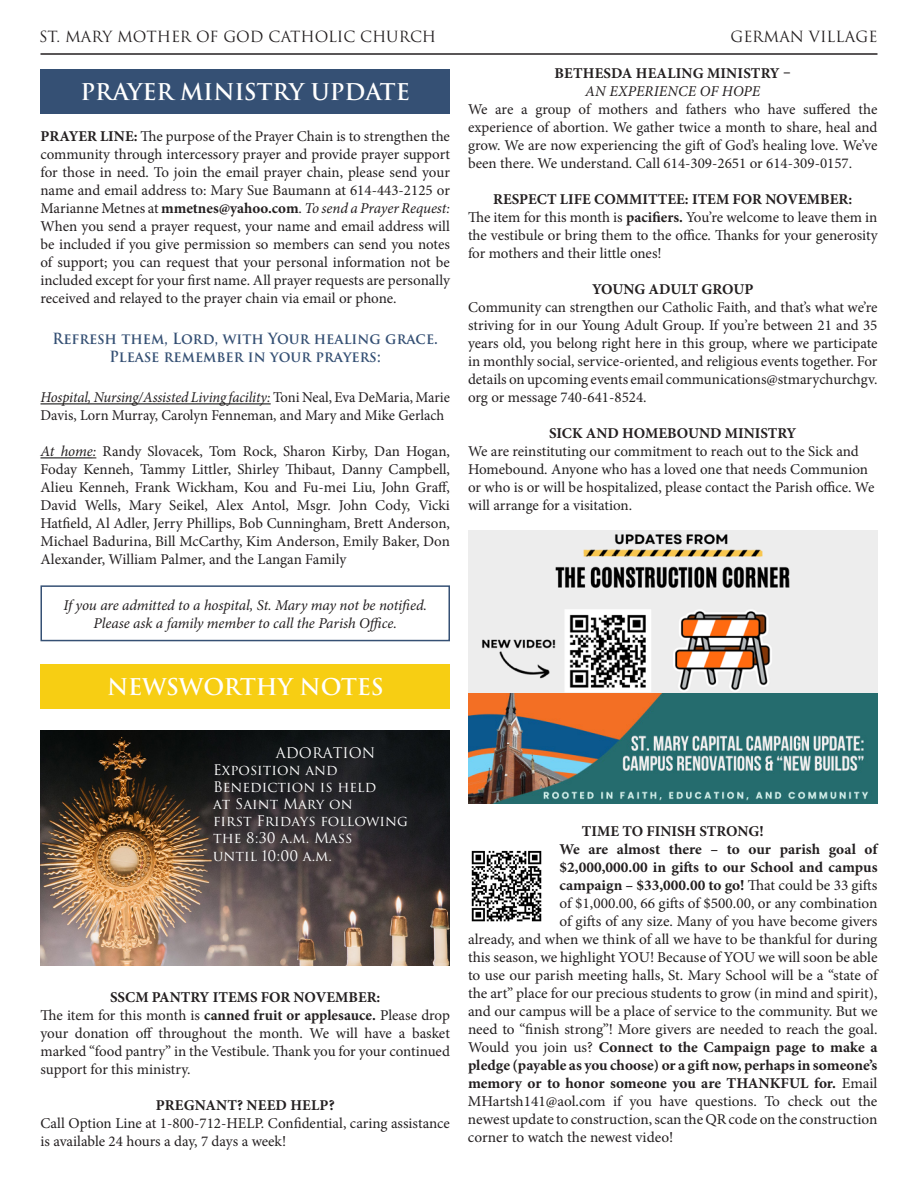
<style>
.page{position:relative;width:918px;height:1188px;background:#fff}
.page>*{position:absolute;margin:0;border:0;box-sizing:border-box;transform-origin:0 0}
.t1{font:600 22.5px "Trajan Pro 3";letter-spacing:-.005em;color:#fff}
.Pa10{font:15px/18px "Minion Pro";letter-spacing:-.005em;color:#231f20;text-align:justify}
.p4{font:15px "Minion Pro";letter-spacing:-.005em;color:#231f20}
.p4-2{font:700 15px "Minion Pro";color:#231f20}
.Plain_Text{font:15px/18px "Minion Pro";letter-spacing:-.005em;color:#231f20;text-align:justify}
.Header_English{font:italic 15px/18px "Minion Pro";letter-spacing:-.005em;color:#231f20;text-align:center}
.Pa10-2{font:600 15px/18px "Trajan Pro 3";color:#355074;text-align:center;scale:.96 1}
.t2{font:15px "Trajan Pro 3";color:#231f20}
.Header_English-2{font:700 15px "Minion Pro";letter-spacing:.01em;color:#231f20}
.Plain_Text-2{font:700 15px "Minion Pro";color:#231f20}
.t3{font:14.25px/17.1px "Trajan Pro 3";color:#fff}
.s1{font-weight:700}
.s2{font-style:italic}
.s3{font-weight:400}
</style>
<div class="page">
<hr style="left:40px;top:53px;width:838px;height:2px;background:#231f20">
<hr style="left:40px;top:404px;width:231px;height:1px;background:#000">
<hr style="left:40px;top:458px;width:53px;height:1px;background:#000">
<div style="left:40px;top:69px;width:410px;height:45px;background:#355074"></div>
<div style="left:40px;top:585px;width:410px;height:56px;border:2px solid #355074"></div>
<div style="left:40px;top:664px;width:410px;height:45px;background:#f7ce13"></div>
<img style="left:40px;top:730px;width:410px;height:236px">
<img style="left:468px;top:531px;width:410px;height:163px">
<img style="left:468px;top:694px;width:410px;height:110px">
<img style="left:471px;top:850px;width:71px;height:72px">
<p class="t2" style="left:39px;top:26px;width:399px">ST. MARY MOTHER OF GOD CATHOLIC CHURCH</p>
<p class="t2" style="left:731px;top:26px;width:148px">GERMAN VILLAGE</p>
<p class="t1" style="left:81px;top:75px;width:331px">PRAYER MINISTRY UPDATE</p>
<p class="Pa10" style="left:40px;top:127px;width:411px"><span class="s1">PRAYER LINE:</span> The purpose of the Prayer Chain is to strengthen the community through intercessory prayer and provide prayer support for those in need. To join the email prayer chain, please send your name and email address to: Mary Sue Baumann at 614-443-2125 or Marianne Metnes at <span class="s1">mmetnes@yahoo.com</span>. <span class="s2">To send a Prayer Request:<br></span>When you send a prayer request, your name and email address will be included if you give permission so members can send you notes of support; you can request that your personal information not be included except for your first name. All prayer requests are personally received and relayed to the prayer chain via email or phone.</p>
<p class="Pa10-2" style="left:52px;top:330px;width:403px">Refresh them, Lord, with Your healing grace.<br>Please remember in your prayers:</p>
<p class="Pa10" style="left:40px;top:389px;width:411px"><span class="s2">Hospital, Nursing/Assisted Living facility:</span> Toni Neal, Eva DeMaria, Marie<br>Davis, Lorn Murray, Carolyn Fenneman, and Mary and Mike Gerlach</p>
<p class="Pa10" style="left:40px;top:443px;width:411px"><span class="s2">At home:</span> Randy Slovacek, Tom Rock, Sharon Kirby, Dan Hogan, Foday Kenneh, Tammy Littler, Shirley Thibaut, Danny Campbell, Alieu Kenneh, Frank Wickham, Kou and Fu-mei Liu, John Graff, David Wells, Mary Seikel, Alex Antol, Msgr. John Cody, Vicki Hatfield, Al Adler, Jerry Phillips, Bob Cunningham, Brett Anderson, Michael Badurina, Bill McCarthy, Kim Anderson, Emily Baker, Don Alexander, William Palmer, and the Langan Family</p>
<p class="Header_English" style="left:63px;top:596px;width:365px">If you are admitted to a hospital, St. Mary may not be notified.<br>Please ask a family member to call the Parish Office.</p>
<p class="Header_English-2" style="left:555px;top:62px;width:238px">BETHESDA HEALING MINISTRY –</p>
<p class="Header_English" style="left:585px;top:82px;width:177px">AN EXPERIENCE OF HOPE</p>
<p class="Pa10" style="left:468px;top:100px;width:411px">We are a group of mothers and fathers who have suffered the experience of abortion. We gather twice a month to share, heal and grow. We are now experiencing the gift of God’s healing love. We’ve been there. We understand. Call 614-309-2651 or 614-309-0157.</p>
<p class="p4-2" style="left:493px;top:188px;width:360px">RESPECT LIFE COMMITTEE: ITEM FOR NOVEMBER:</p>
<p class="Pa10" style="left:468px;top:208px;width:411px">The item for this month is <span class="s1">pacifiers.</span> You’re welcome to leave them in the vestibule or bring them to the office. Thanks for your generosity for mothers and their little ones!</p>
<p class="p4-2" style="left:592px;top:278px;width:163px">YOUNG ADULT GROUP</p>
<p class="Pa10" style="left:468px;top:298px;width:411px">Community can strengthen our Catholic Faith, and that’s what we’re striving for in our Young Adult Group. If you’re between 21 and 35 years old, you belong right here in this group, where we participate in monthly social, service-oriented, and religious events together. For details on upcoming events email communications@stmarychurchgv. org or message 740-641-8524.</p>
<p class="p4-2" style="left:549px;top:422px;width:249px">SICK AND HOMEBOUND MINISTRY</p>
<p class="Pa10" style="left:468px;top:442px;width:408px;text-align:left">We are reinstituting our commitment to reach out to the Sick and Homebound. Anyone who has a loved one that needs Communion or who is or will be hospitalized, please contact the Parish office. We will arrange for a visitation.</p>
<p class="t1" style="left:107px;top:671px;width:278px">NEWSWORTHY NOTES</p>
<p class="t3" style="left:276px;top:745px;width:101px">ADORATION</p>
<p class="t3" style="left:213px;top:762px;width:196px">Exposition and<br>Benediction is held<br>at Saint Mary on<br>first Fridays following the 8:30 a.m. Mass<br>until 10:00 a.m.</p>
<p class="Plain_Text-2" style="left:110px;top:986px;width:272px">SSCM PANTRY ITEMS FOR NOVEMBER:</p>
<p class="Plain_Text" style="left:40px;top:1006px;width:411px">The item for this month is <span class="s1">canned fruit or applesauce.</span> Please drop your donation off throughout the month. We will have a basket marked “food pantry” in the Vestibule. Thank you for your continued support for this ministry.</p>
<p class="Header_English-2" style="left:156px;top:1094px;width:180px">PREGNANT? NEED HELP?</p>
<p class="Pa10" style="left:40px;top:1114px;width:411px">Call Option Line at 1-800-712-HELP. Confidential, caring assistance is available 24 hours a day, 7 days a week!</p>
<p class="p4-2" style="left:582px;top:821px;width:183px">TIME TO FINISH STRONG!</p>
<p class="p4-2" style="left:560px;top:839px;width:319px">We are almost there – to our parish goal of</p>
<p class="p4-2" style="left:560px;top:857px;width:319px">$2,000,000.00 in gifts to our School and campus</p>
<p class="p4-2" style="left:560px;top:875px;width:319px">campaign – $33,000.00 to go! <span class="s3">That could be 33 gifts</span></p>
<p class="p4" style="left:560px;top:893px;width:319px">of $1,000.00, 66 gifts of $500.00, or any combination</p>
<p class="p4" style="left:560px;top:911px;width:319px">of gifts of any size. Many of you have become givers</p>
<p class="p4" style="left:468px;top:929px;width:411px">already, and when we think of all we have to be thankful for during</p>
<p class="p4" style="left:468px;top:947px;width:411px">this season, we highlight YOU! Because of YOU we will soon be able</p>
<p class="p4" style="left:468px;top:965px;width:411px">to use our parish meeting halls, St. Mary School will be a “state of</p>
<p class="p4" style="left:468px;top:983px;width:411px">the art” place for our precious students to grow (in mind and spirit),</p>
<p class="p4" style="left:468px;top:1001px;width:411px">and our campus will be a place of service to the community. But we</p>
<p class="p4" style="left:468px;top:1019px;width:411px">need to “finish strong”! More givers are needed to reach the goal.</p>
<p class="p4-2" style="left:468px;top:1037px;width:411px"><span class="s3">Would you join us?</span> Connect to the Campaign page to make a</p>
<p class="p4-2" style="left:468px;top:1055px;width:411px">pledge (payable as you choose) or a gift now, perhaps in someone’s</p>
<p class="p4-2" style="left:468px;top:1073px;width:411px">memory or to honor someone you are THANKFUL for. <span class="s3">Email</span></p>
<p class="p4" style="left:468px;top:1091px;width:411px">MHartsh141@aol.com if you have questions. To check out the</p>
<p class="p4" style="left:468px;top:1109px;width:411px">newest update to construction, scan the QR code on the construction</p>
<p class="p4" style="left:468px;top:1127px;width:207px">corner to watch the newest video!</p>
</div>
